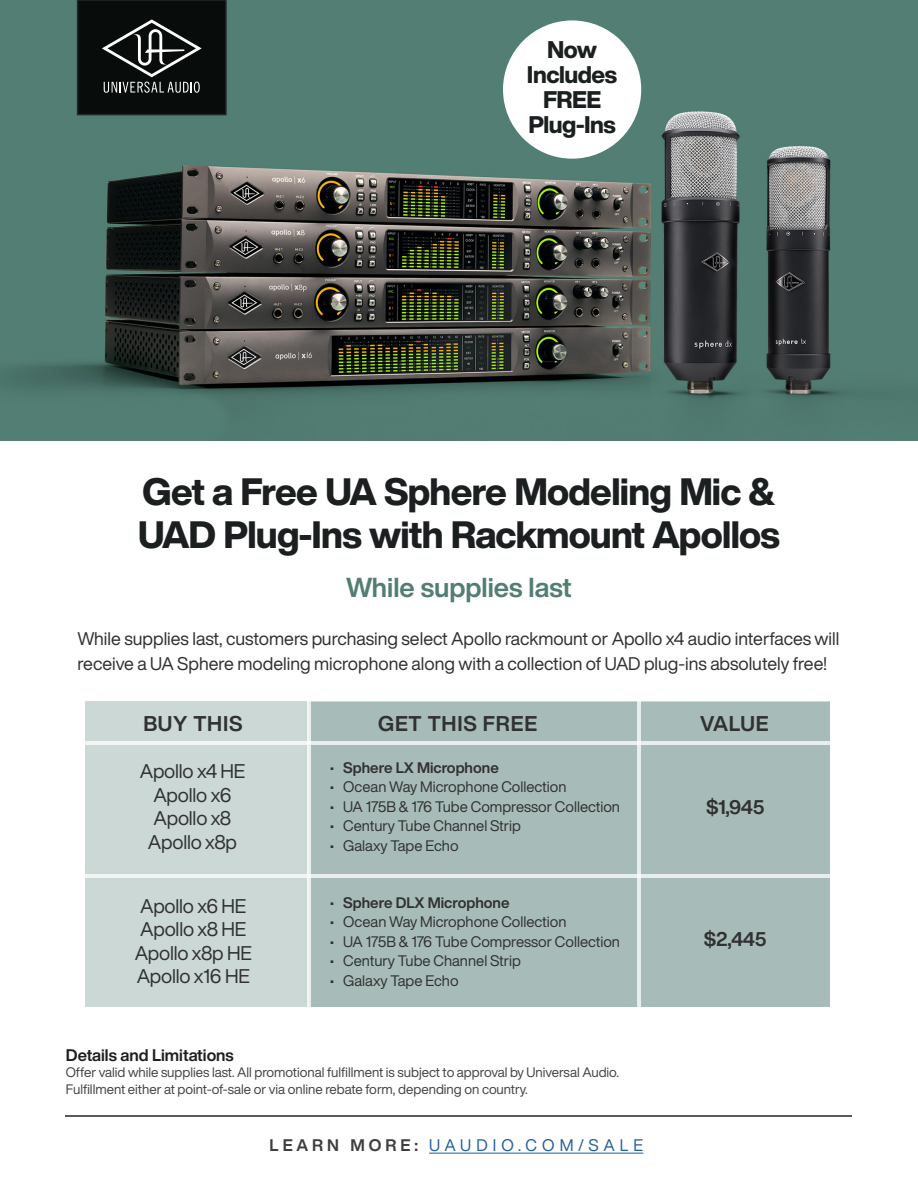
<style>
.page{position:relative;width:918px;height:1188px;background:#fff}
.page>*{position:absolute;margin:0;border:0;box-sizing:border-box;transform-origin:0 0}
.t1{font:800 37.5px/43.5px "Helvetica Now Display";letter-spacing:-.02em;color:#1c1f20}
.t2{font:700 27px "Helvetica Now Display";color:#527d73}
.t3{font:800 23.7px/25px "Helvetica Now Display";letter-spacing:-.02em;color:#1c1f20;text-align:center}
.t4{font:700 21px "Helvetica Now Display";letter-spacing:.04em;color:#313131}
.t5{font:19.5px/23.4px "Helvetica Now Display";letter-spacing:-.01em;color:#313131;text-align:center}
.t6{font:700 19.5px "Helvetica Now Display";letter-spacing:-.02em;color:#313131}
.t7{font:18px/24.6px "Helvetica Now Display";color:#313031}
.t8{font:16.5px "Helvetica Now Display";letter-spacing:.31em;color:#215e9e}
.t9{font:700 16.5px "Helvetica Now Display";color:#1e1e1e}
.t10{font:15px "Helvetica Now Display";color:#313131}
.t11{font:700 15px "Helvetica Now Display";color:#313131}
.t12{font:13.5px/16.5px "Helvetica Now Display";color:#434343}
.s1{font-weight:400}
.s2{font-weight:700;color:#3f3d3e}
</style>
<div class="page">
<img style="left:0;top:0;width:918px;height:441px">
<div style="left:78px;top:0;width:148px;height:115px;background:#080c0b"></div>
<div style="left:77px;top:0;width:150px;height:115px;border:2px solid #1c1f20"></div>
<svg style="left:102px;top:19px;width:100px;height:74px"></svg>
<hr style="left:429px;top:1153px;width:214px;height:1px;background:#215e9e">
<svg style="left:85px;top:702px;width:744px;height:305px;background:#b1c4c0"></svg>
<hr style="left:66px;top:1116px;width:786px;height:1px;background:#27221e">
<hr style="left:66px;top:741px;width:786px;height:4px;background:#e8eeed">
<hr style="left:61px;top:874px;width:786px;height:4px;background:#e8eeed">
<hr style="left:307px;top:700px;width:4px;height:322px;background:#f1f5f4">
<hr style="left:638px;top:692px;width:3px;height:330px;background:#fff">
<div style="left:503px;top:20px;width:138px;height:139px;background:#fff;border-radius:50%"></div>
<h3 class="t3" style="left:527px;top:37px;width:92px">Now<br>Includes<br>FREE<br>Plug-Ins</h3>
<h1 class="t1" style="left:138px;top:470px;width:643px">Get a Free UA Sphere Modeling Mic &amp;<br>UAD Plug-Ins with Rackmount Apollos</h1>
<h2 class="t2" style="left:346px;top:569px;width:227px">While supplies last</h2>
<p class="t7" style="left:78px;top:626px;width:763px">While supplies last, customers purchasing select Apollo rackmount or Apollo x4 audio interfaces will receive a UA Sphere modeling microphone along with a collection of UAD plug-ins absolutely free!</p>
<h3 class="t4" style="left:143px;top:709px;width:101px">BUY THIS</h3>
<h3 class="t5" style="left:140px;top:760px;width:107px">Apollo x4 HE<br>Apollo x6<br>Apollo x8<br>Apollo x8p</h3>
<h3 class="t5" style="left:135px;top:894px;width:119px;text-align:left">Apollo x6 HE<br>Apollo x8 HE<br>Apollo x8p HE<br>Apollo x16 HE</h3>
<h3 class="t4" style="left:378px;top:709px;width:160px">GET THIS FREE</h3>
<h3 class="t4" style="left:700px;top:709px;width:70px">VALUE</h3>
<p class="t11" style="left:330px;top:757px;width:171px"><span class="s1">•</span> Sphere LX Microphone</p>
<p class="t10" style="left:330px;top:777px;width:238px">• Ocean Way Microphone Collection</p>
<p class="t10" style="left:330px;top:796px;width:292px">• UA 175B &amp; 176 Tube Compressor Collection</p>
<p class="t10" style="left:330px;top:816px;width:193px">• Century Tube Channel Strip</p>
<p class="t10" style="left:330px;top:835px;width:130px">• Galaxy Tape Echo</p>
<p class="t11" style="left:330px;top:892px;width:181px"><span class="s1">•</span> Sphere DLX Microphone</p>
<p class="t10" style="left:330px;top:911px;width:238px">• Ocean Way Microphone Collection</p>
<p class="t10" style="left:330px;top:931px;width:292px">• UA 175B &amp; 176 Tube Compressor Collection</p>
<p class="t10" style="left:330px;top:950px;width:193px">• Century Tube Channel Strip</p>
<p class="t10" style="left:330px;top:970px;width:130px">• Galaxy Tape Echo</p>
<h3 class="t6" style="left:706px;top:793px;width:60px">$1,945</h3>
<h3 class="t6" style="left:704px;top:926px;width:64px">$2,445</h3>
<p class="t9" style="left:66px;top:1044px;width:170px">Details and Limitations</p>
<p class="t12" style="left:66px;top:1064px;width:555px">Offer valid while supplies last. All promotional fulfillment is subject to approval by Universal Audio.<br>Fulfillment either at point-of-sale or via online rebate form, depending on country.</p>
<p class="t8" style="left:270px;top:1134px;width:375px"><span class="s2">LEARN MORE:</span> UAUDIO.COM/SALE</p>
</div>
